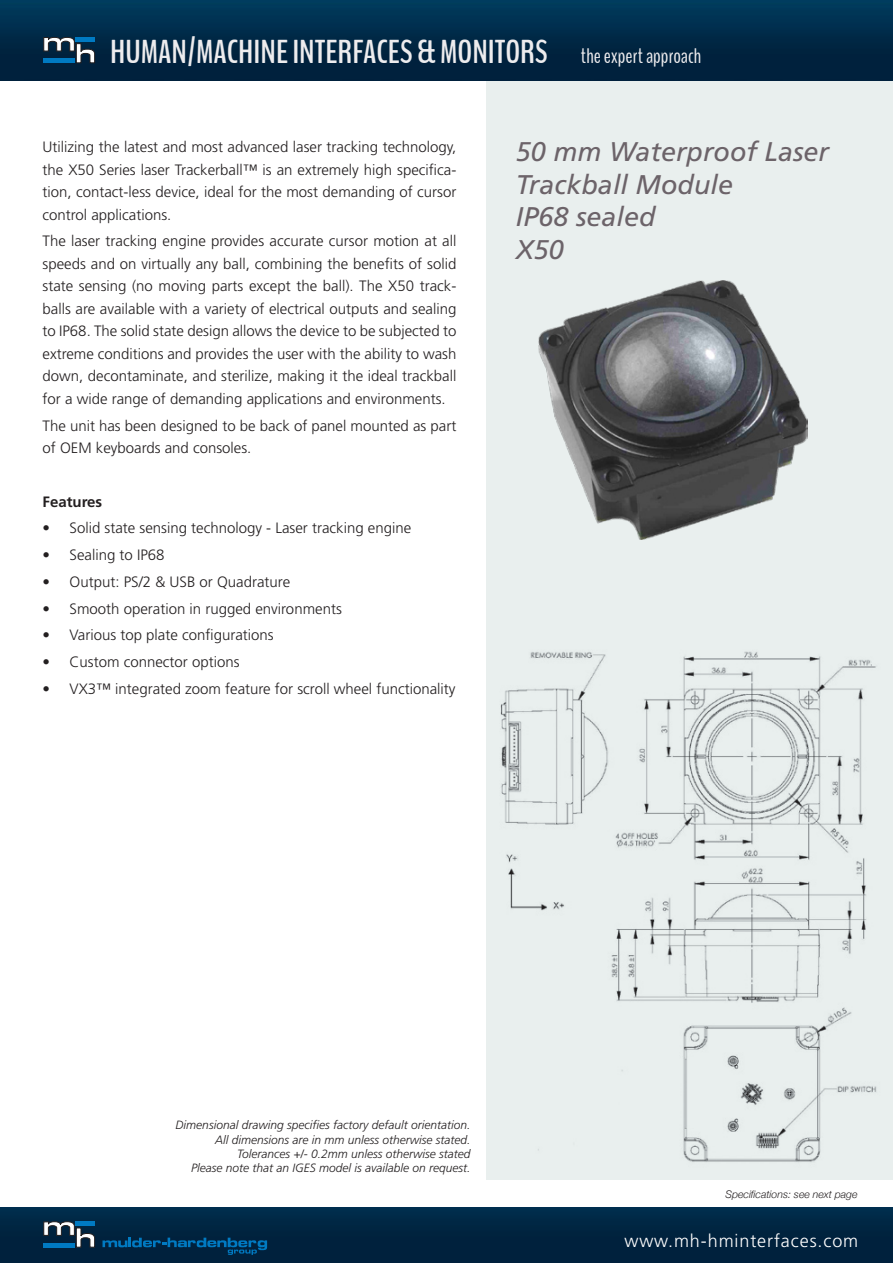
<style>
.page{position:relative;width:893px;height:1263px;background:#fff}
.page>*{position:absolute;margin:0;border:0;box-sizing:border-box;transform-origin:0 0}
.t1{font:700 33px "Bench Nine";color:#edecee}
.t2{font:italic 27px/32.4px "Frutiger";color:#6c6369}
.t3{font:300 18px "Frutiger";letter-spacing:.05em;color:#fff}
.t4{font:300 15px/22.5px "Frutiger";color:#231f20;text-align:justify}
.t5{font:700 15px "Frutiger";color:#231f20}
.t6{font:italic 300 12px/14.4px "Frutiger";color:#231f20;text-align:right}
.t7{font:italic 300 10.5px "Helvetica Neue";color:#231f20}
.s1{font-weight:400;font-size:21px}
</style>
<div class="page">
<img style="left:0;top:0;width:893px;height:81px">
<img style="left:0;top:1208px;width:893px;height:55px">
<svg style="left:43px;top:1221px;width:52px;height:26px"></svg>
<hr style="left:43px;top:1243px;width:32px;height:4px;background:#007ac2">
<div style="left:76px;top:1221px;width:19px;height:5px;background:#007ac2"></div>
<svg style="left:103px;top:1237px;width:164px;height:18px;background:#003961"></svg>
<svg style="left:43px;top:37px;width:52px;height:26px"></svg>
<hr style="left:43px;top:59px;width:32px;height:4px;background:#007ac2">
<hr style="left:76px;top:37px;width:19px;height:4px;background:#007ac2">
<div style="left:487px;top:81px;width:406px;height:1098px;background:#e9efee"></div>
<img style="left:538px;top:281px;width:270px;height:258px">
<img style="left:500px;top:651px;width:377px;height:511px">
<p class="t1" style="left:110px;top:30px;width:592px">HUMAN/MACHINE INTERFACES &amp; MONITORS <span class="s1">the expert approach</span></p>
<p class="t4" style="left:43px;top:136px;width:415px">Utilizing the latest and most advanced laser tracking technology, the X50 Series laser Trackerball™ is an extremely high specifica&shy;tion, contact-less device, ideal for the most demanding of cursor control applications.</p>
<p class="t4" style="left:43px;top:230px;width:415px">The laser tracking engine provides accurate cursor motion at all speeds and on virtually any ball, combining the benefits of solid state sensing (no moving parts except the ball). The X50 track&shy;balls are available with a variety of electrical outputs and sealing to IP68. The solid state design allows the device to be subjected to extreme conditions and provides the user with the ability to wash down, decontaminate, and sterilize, making it the ideal trackball for a wide range of demanding applications and environments.</p>
<p class="t4" style="left:43px;top:414px;width:415px">The unit has been designed to be back of panel mounted as part of OEM keyboards and consoles.</p>
<p class="t5" style="left:43px;top:493px;width:61px">Features</p>
<p class="t4" style="left:43px;top:517px;width:370px">• Solid state sensing technology - Laser tracking engine</p>
<p class="t4" style="left:43px;top:544px;width:124px">• Sealing to IP68</p>
<p class="t4" style="left:43px;top:570px;width:249px">• Output: PS/2 &amp; USB or Quadrature</p>
<p class="t4" style="left:43px;top:597px;width:301px">• Smooth operation in rugged environments</p>
<p class="t4" style="left:43px;top:624px;width:233px">• Various top plate configurations</p>
<p class="t4" style="left:43px;top:651px;width:199px">• Custom connector options</p>
<p class="t4" style="left:43px;top:677px;width:414px">• VX3™ integrated zoom feature for scroll wheel functionality</p>
<p class="t2" style="left:516px;top:136px;width:315px">50 mm Waterproof Laser<br>Trackball Module<br>IP68 sealed<br>X50</p>
<p class="t6" style="left:176px;top:1118px;width:296px">Dimensional drawing specifies factory default orientation.<br>All dimensions are in mm unless otherwise stated.<br>Tolerances +/- 0.2mm unless otherwise stated<br>Please note that an IGES model is available on request.</p>
<p class="t7" style="left:725px;top:1187px;width:134px">Specifications: see next page</p>
<p class="t3" style="left:624px;top:1231px;width:235px">www.mh-hminterfaces.com</p>
</div>
